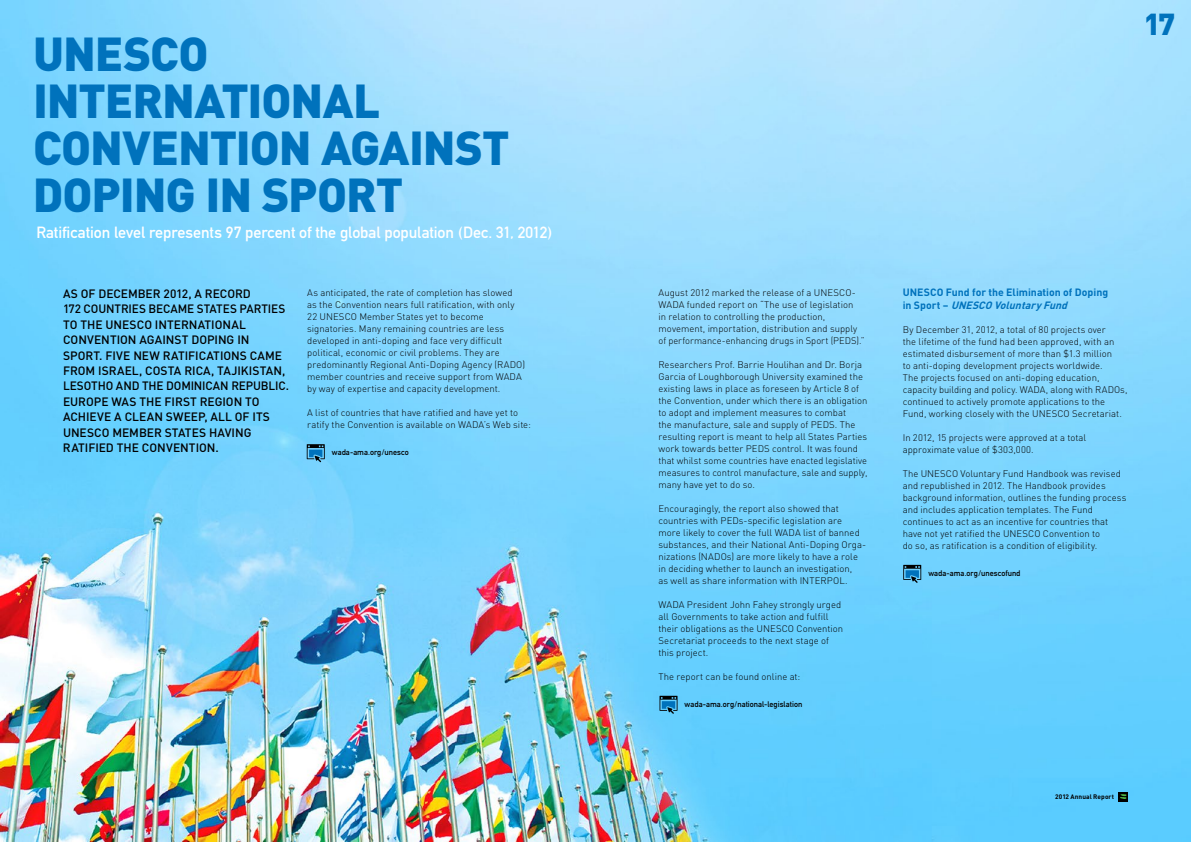
<style>
.page{position:relative;width:1191px;height:842px;background:#fff}
.page>*{position:absolute;margin:0;border:0;box-sizing:border-box;transform-origin:0 0}
.t1{font:900 47px/47px "DIN";letter-spacing:.055em;color:#0072bc}
.t2{font:900 30px "DIN";color:#0072bc}
.t3{font:16px "DIN Mittelschrift";letter-spacing:-.005em;color:#fff}
.t4{font:500 12px/15.4px "DIN";letter-spacing:-.005em;color:#000}
.t5{font:700 10.5px/13px "DIN";color:#0072bc}
.t6{font:italic 700 10.5px "DIN";color:#0072bc}
.t7{font:300 9.5px/12px "DIN";letter-spacing:.005em;color:#000}
.t8{font:8px "DIN Mittelschrift";letter-spacing:.005em;color:#000}
.t9{font:700 6.5px "DIN";letter-spacing:.015em;color:#000}
.s1{font-style:italic}
</style>
<div class="page">
<img style="left:0;top:0;width:1190px;height:842px">
<svg style="left:307px;top:444px;width:18px;height:18px"></svg>
<svg style="left:903px;top:565px;width:18px;height:18px"></svg>
<svg style="left:659px;top:696px;width:18px;height:18px"></svg>
<svg style="left:1119px;top:792px;width:9px;height:9px"></svg>
<svg style="left:1119px;top:794px;width:7px;height:5px"></svg>
<h1 class="t1" style="left:33px;top:28px;width:478px;text-indent:117px">CO<br>INTERNATIONAL<br>CONVENTION AGAINST<br>DOPING IN SPORT</h1>
<h3 class="t3" style="left:36px;top:223px;width:517px">Ratification level represents 97 percent of the global population (Dec. 31, 2012)</h3>
<h1 class="t1" style="left:33px;top:28px;width:59px">UNES</h1>
<p class="t4" style="left:63px;top:285px;width:224px">AS OF DECEMBER 2012, A RECORD<br>172 COU NTRIES BECAME STATES PARTIES<br>TO THE UNES</p>
<p class="t4" style="left:63px;top:316px;width:227px;text-indent:74px">CO I NTERNATIONAL<br>CONVENTION AGAINST DOPING IN<br>SPORT. FIVE NEW RATIFICATIONS CAME<br>FROM ISRAEL, COSTA RICA, TAJIKISTAN,<br>LESOTHO AND THE DOMINICAN REPU BLIC.<br>EU ROPE WAS THE FIRST REGION TO<br>ACHIEVE A CLEAN SWEEP, ALL OF ITS<br>UNES</p>
<p class="t4" style="left:63px;top:424px;width:190px;text-indent:31px">CO M EMBER STATES HAVING<br>RATIFIED THE CONVENTION.</p>
<p class="t7" style="left:307px;top:286px;width:219px">As anticipated, the rate of completion has slowed<br>as the Convention nears full ratification, with only 22 UNESCO Member States yet to become signatories. Many remaining countries are less developed in anti-doping and face very difficult political, economic or civil problems. They are predominantly Regional Anti-Doping Agency (RADO) member countries and receive support from WADA by way of expertise and capacity development.</p>
<p class="t7" style="left:307px;top:406px;width:225px">A list of countries that have ratified and have yet to ratify the Convention is available on WADA’s Web site:</p>
<p class="t8" style="left:332px;top:447px;width:79px">wada-ama.org/unesco</p>
<h2 class="t2" style="left:1143px;top:4px;width:33px">17</h2>
<p class="t7" style="left:658px;top:286px;width:208px">August 2012 marked the release of a UNESCO-WADA funded report on “The use of legislation<br>in relation to controlling the production, movement, importation, distribution and supply of performance-enhancing drugs in Sport (PEDS).”</p>
<p class="t7" style="left:658px;top:358px;width:211px">Researchers Prof. Barrie Houlihan and Dr. Borja Garcia of Loughborough University examined the existing laws in place as foreseen by Article 8 of the Convention, under which there is an obligation to adopt and implement measures to combat<br>the manufacture, sale and supply of PEDS. The resulting report is meant to help all States Parties work towards better PEDS control. It was found that whilst some countries have enacted legislative measures to control manufacture, sale and supply, many have yet to do so.</p>
<p class="t7" style="left:658px;top:502px;width:209px">Encouragingly, the report also showed that countries with PEDs-specific legislation are more likely to cover the full WADA list of banned substances, and their National Anti-Doping Orga&shy;nizations (NADOs) are more likely to have a role in deciding whether to launch an investigation,<br>as well as share information with INTERPOL.</p>
<p class="t7" style="left:658px;top:598px;width:186px">WADA President John Fahey strongly urged all Governments to take action and fulfill their obligations as the UNESCO Convention Secretariat proceeds to the next stage of this project.</p>
<p class="t7" style="left:658px;top:670px;width:143px">The report can be found online at:</p>
<p class="t8" style="left:684px;top:700px;width:119px">wada-ama.org/national-legislation</p>
<p class="t5" style="left:902px;top:285px;width:207px;text-indent:43px">Fund for the Elimination of Doping in Sport – <span class="s1">UNESCO</span></p>
<p class="t5" style="left:902px;top:285px;width:15px">UNESCO</p>
<p class="t6" style="left:994px;top:298px;width:78px">Voluntary Fund</p>
<p class="t7" style="left:902px;top:323px;width:226px">By December 31, 2012, a total of 80 projects over<br>the lifetime of the fund had been approved, with an estimated disbursement of more than $1.3 million<br>to anti-doping development projects worldwide.<br>The projects focused on anti-doping education, capacity building and policy. WADA, along with RADOs, continued to actively promote applications to the Fund, working closely with the UNESCO Secretariat.</p>
<p class="t7" style="left:902px;top:431px;width:185px">In 2012, 15 projects were approved at a total approximate value of $303,000.</p>
<p class="t7" style="left:902px;top:467px;width:225px">The UNESCO Voluntary Fund Handbook was revised and republished in 2012. The Handbook provides background information, outlines the funding process and includes application templates. The Fund continues to act as an incentive for countries that have not yet ratified the UNESCO Convention to<br>do so, as ratification is a condition of eligibility.</p>
<p class="t8" style="left:928px;top:568px;width:94px">wada-ama.org/unescofund</p>
<p class="t9" style="left:1055px;top:792px;width:60px">2012 Annual Report</p>
</div>
